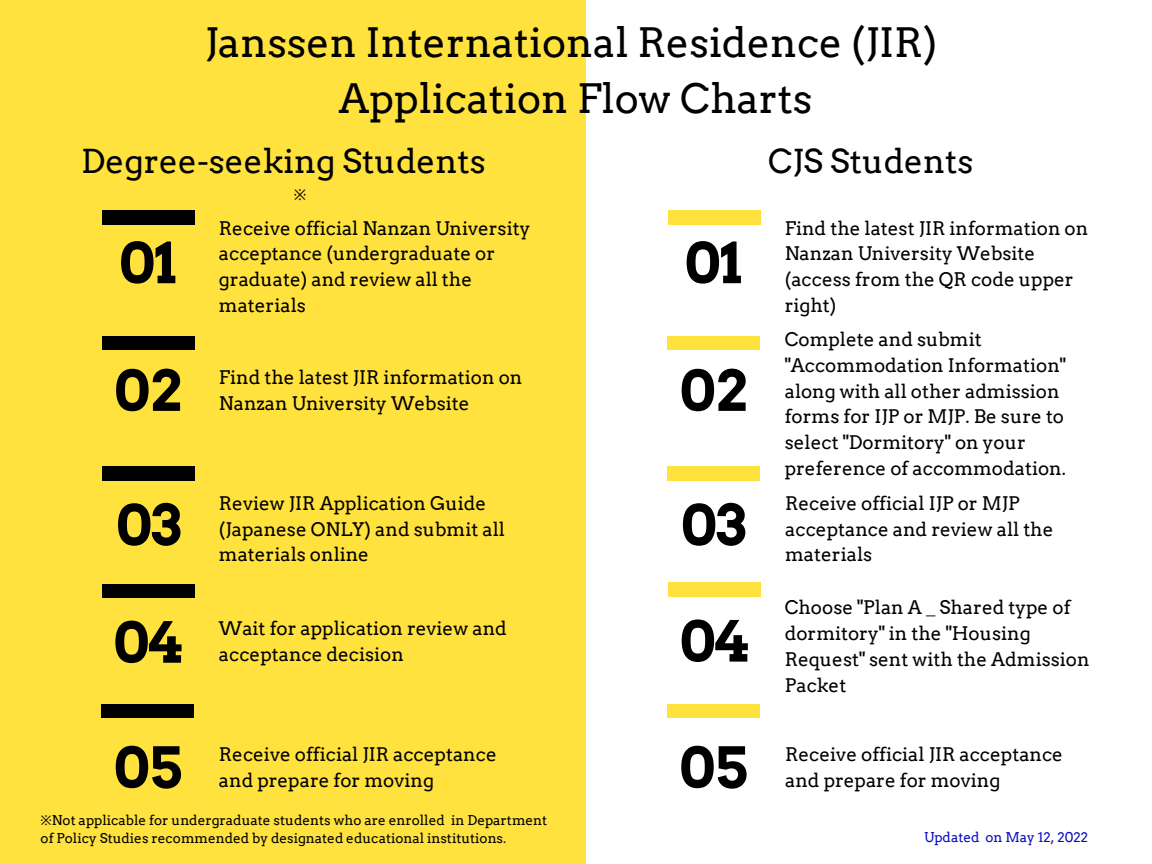
<style>
.page{position:relative;width:1152px;height:864px;background:#fff}
.page>*{position:absolute;margin:0;border:0;box-sizing:border-box;transform-origin:0 0}
.t1{font:700 56.25px "Arvo";color:#000}
.t2{font:40.5px "Arvo";color:#000}
.t3{font:33px "Arvo";color:#000}
.t4{font:18.75px/25.8px "Arvo";color:#000}
.t5{font:15px "Noto Sans";color:#000}
.t6{font:13.5px "Arvo";color:#000}
.t7{font:13.5px "Arvo";color:#0b0bbe}
.s1{font-family:"Noto Sans"}
</style>
<div class="page">
<div style="left:0;top:0;width:585px;height:864px;background:#ffe23e"></div>
<div style="left:102px;top:211px;width:93px;height:13px;background:#000"></div>
<div style="left:102px;top:336px;width:93px;height:14px;background:#000"></div>
<div style="left:102px;top:467px;width:93px;height:13px;background:#000"></div>
<div style="left:102px;top:584px;width:93px;height:14px;background:#000"></div>
<div style="left:102px;top:704px;width:92px;height:14px;background:#000"></div>
<div style="left:669px;top:211px;width:92px;height:13px;background:#ffe23e"></div>
<div style="left:667px;top:336px;width:93px;height:14px;background:#ffe23e"></div>
<div style="left:667px;top:467px;width:93px;height:13px;background:#ffe23e"></div>
<div style="left:669px;top:583px;width:92px;height:13px;background:#ffe23e"></div>
<div style="left:667px;top:704px;width:93px;height:14px;background:#ffe23e"></div>
<p class="t2" style="left:205px;top:18px;width:734px">Janssen International Residence (JIR)</p>
<p class="t2" style="left:339px;top:74px;width:475px">Application Flow Charts</p>
<p class="t3" style="left:81px;top:141px;width:406px">Degree-seeking Students</p>
<p class="t3" style="left:768px;top:141px;width:207px">CJS Students</p>
<p class="t5" style="left:294px;top:184px;width:14px">※</p>
<p class="t1" style="left:119px;top:229px;width:59px">01</p>
<p class="t1" style="left:114px;top:357px;width:69px">02</p>
<p class="t1" style="left:116px;top:491px;width:67px">03</p>
<p class="t1" style="left:113px;top:609px;width:71px">04</p>
<p class="t1" style="left:113px;top:734px;width:70px">05</p>
<p class="t4" style="left:219px;top:215px;width:313px">Receive official Nanzan University acceptance (undergraduate or graduate) and review all the materials</p>
<p class="t4" style="left:219px;top:365px;width:305px">Find the latest JIR information on<br>Nanzan University Website</p>
<p class="t4" style="left:219px;top:490px;width:287px">Review JIR Application Guide (Japanese ONLY) and submit all materials online</p>
<p class="t4" style="left:219px;top:616px;width:289px">Wait for application review and acceptance decision</p>
<p class="t4" style="left:219px;top:742px;width:279px">Receive official JIR acceptance and prepare for moving</p>
<p class="t6" style="left:41px;top:812px;width:508px"><span class="s1">※</span>Not applicable for undergraduate students who are enrolled in Department</p>
<p class="t6" style="left:41px;top:830px;width:467px">of Policy Studies recommended by designated educational institutions.</p>
<p class="t1" style="left:684px;top:229px;width:59px">01</p>
<p class="t1" style="left:679px;top:357px;width:69px">02</p>
<p class="t1" style="left:681px;top:491px;width:67px">03</p>
<p class="t1" style="left:679px;top:608px;width:71px">04</p>
<p class="t4" style="left:785px;top:215px;width:305px">Find the latest JIR information on<br>Nanzan University Website (access from the QR code upper right)</p>
<p class="t4" style="left:785px;top:326px;width:283px">Complete and submit "Accommodation Information" along with all other admission forms for IJP or MJP. Be sure to select "Dormitory" on your preference of accommodation.</p>
<p class="t4" style="left:785px;top:490px;width:270px">Receive official IJP or MJP acceptance and review all the materials</p>
<p class="t4" style="left:785px;top:595px;width:306px">Choose "Plan A _ Shared type of dormitory" in the "Housing<br>Request" sent with the Admission<br>Packet</p>
<p class="t1" style="left:679px;top:734px;width:70px">05</p>
<p class="t4" style="left:785px;top:742px;width:279px">Receive official JIR acceptance and prepare for moving</p>
<p class="t7" style="left:924px;top:829px;width:165px">Updated on May 12, 2022</p>
</div>
